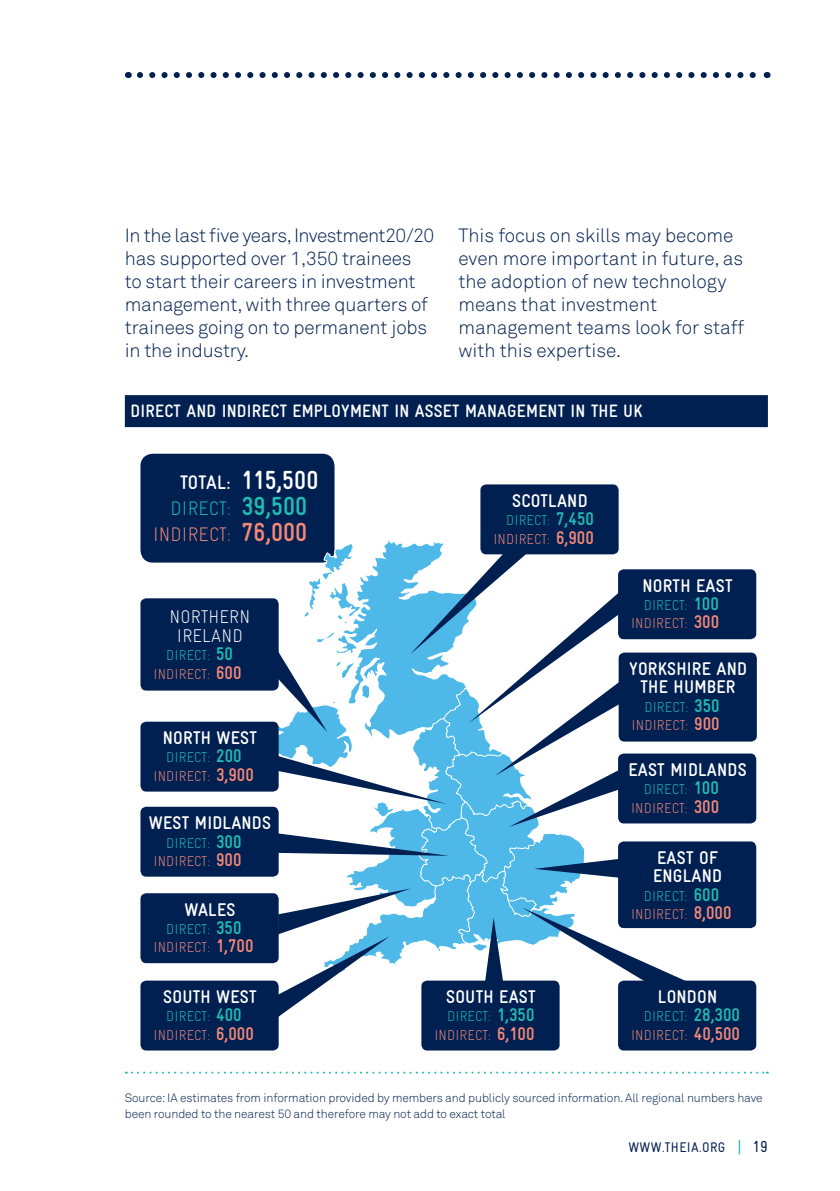
<style>
.page{position:relative;width:840px;height:1191px;background:#fff}
.page>*{position:absolute;margin:0;border:0;box-sizing:border-box;transform-origin:0 0}
.figurehead1line{font:700 26.2px "Gravur Condensed";color:#fff}
.figurehead1line-2{font:300 19.6px "Gravur Condensed";letter-spacing:.01em;color:#f48877}
.figurehead1line-3{font:300 19.6px "Gravur Condensed";letter-spacing:.01em;color:#22bcb3}
.t1{font:300 19px/23px "Akkurat Std";letter-spacing:-.01em;color:#002051}
.figurehead1line-4{font:700 18.4px/18.4px "Gravur Condensed";letter-spacing:.01em;color:#fff;text-align:center}
.figurehead1line-5{font:300 18.4px/18.4px "Gravur Condensed";letter-spacing:.01em;color:#fff;text-align:center}
.figurehead{font:700 18px "Gravur Condensed";letter-spacing:.01em;color:#fff}
.figurehead1line-6{font:300 14.4px "Gravur Condensed";letter-spacing:.01em;color:#f48877}
.figurehead1line-7{font:300 14.4px "Gravur Condensed";letter-spacing:.01em;color:#22bcb3}
.t2{font:14px "Gravur Condensed";letter-spacing:.03em;color:#002051}
.table_head{font:300 12px/16px "Akkurat Std";letter-spacing:-.01em;color:#002051}
.s1{font-size:19.6px}
.s2{font-weight:700;font-size:26.2px}
.s3{font-weight:700;font-size:18.4px}
.s4{font-size:16px;color:#22bcb3}
.s5{font-size:16px}
</style>
<div class="page">
<div style="left:125px;top:395px;width:642px;height:32px;background:#002051"></div>
<svg style="left:126px;top:1071px;width:641px;height:2px"></svg>
<div style="left:140px;top:454px;width:194px;height:108px;background:#002051;border-radius:12px"></div>
<div style="left:140px;top:598px;width:138px;height:92px;background:#002051;border-radius:6px"></div>
<div style="left:480px;top:484px;width:138px;height:70px;background:#002051;border-radius:6px"></div>
<div style="left:617px;top:569px;width:138px;height:70px;background:#002051;border-radius:6px"></div>
<div style="left:140px;top:721px;width:138px;height:70px;background:#002051;border-radius:6px"></div>
<div style="left:140px;top:806px;width:138px;height:70px;background:#002051;border-radius:6px"></div>
<div style="left:140px;top:893px;width:138px;height:70px;background:#002051;border-radius:6px"></div>
<div style="left:140px;top:980px;width:138px;height:70px;background:#002051;border-radius:6px"></div>
<div style="left:421px;top:980px;width:138px;height:70px;background:#002051;border-radius:6px"></div>
<div style="left:617px;top:980px;width:138px;height:70px;background:#002051;border-radius:6px"></div>
<div style="left:618px;top:652px;width:138px;height:89px;background:#002051;border-radius:6px"></div>
<div style="left:617px;top:753px;width:138px;height:70px;background:#002051;border-radius:6px"></div>
<div style="left:617px;top:841px;width:138px;height:87px;background:#002051;border-radius:6px"></div>
<svg style="left:265px;top:539px;width:424px;height:479px"></svg>
<svg style="left:140px;top:72px;width:616px;height:6px"></svg>
<p class="t1" style="left:125px;top:224px;width:311px">In the last five years, Investment20/20 has supported over 1,350 trainees<br>to start their careers in investment management, with three quarters of trainees going on to permanent jobs in the industry.</p>
<p class="t1" style="left:458px;top:224px;width:287px">This focus on skills may become even more important in future, as the adoption of new technology means that investment management teams look for staff with this expertise.</p>
<p class="figurehead" style="left:130px;top:401px;width:513px">DIRECT AND INDIRECT EMPLOYMENT IN ASSET MANAGEMENT IN THE UK</p>
<p class="figurehead1line" style="left:180px;top:465px;width:140px"><span class="s1">TOTAL:</span> 115,500</p>
<p class="figurehead1line-3" style="left:170px;top:497px;width:138px">DIRECT: <span class="s2">39,500</span></p>
<p class="figurehead1line-2" style="left:153px;top:523px;width:156px">INDIRECT: <span class="s2">76,000</span></p>
<p class="figurehead1line-5" style="left:169px;top:607px;width:82px">NORTHERN<br>IRELAND</p>
<p class="figurehead1line-7" style="left:166px;top:647px;width:68px">DIRECT: <span class="s3">50</span></p>
<p class="figurehead1line-6" style="left:153px;top:665px;width:89px">INDIRECT: <span class="s3">600</span></p>
<p class="figurehead1line-4" style="left:163px;top:728px;width:95px">NORTH WEST</p>
<p class="figurehead1line-7" style="left:166px;top:749px;width:77px">DIRECT: <span class="s3">200</span></p>
<p class="figurehead1line-6" style="left:153px;top:767px;width:102px">INDIRECT: <span class="s3">3,900</span></p>
<p class="figurehead1line-4" style="left:149px;top:814px;width:124px">WEST MIDLANDS</p>
<p class="figurehead1line-7" style="left:166px;top:834px;width:77px">DIRECT: <span class="s3">300</span></p>
<p class="figurehead1line-6" style="left:153px;top:852px;width:89px">INDIRECT: <span class="s3">900</span></p>
<p class="figurehead1line-4" style="left:184px;top:900px;width:52px">WALES</p>
<p class="figurehead1line-7" style="left:166px;top:920px;width:77px">DIRECT: <span class="s3">350</span></p>
<p class="figurehead1line-6" style="left:153px;top:939px;width:101px">INDIRECT: <span class="s3">1,700</span></p>
<p class="figurehead1line-4" style="left:163px;top:987px;width:95px">SOUTH WEST</p>
<p class="figurehead1line-7" style="left:166px;top:1008px;width:77px">DIRECT: <span class="s3">400</span></p>
<p class="figurehead1line-6" style="left:153px;top:1026px;width:102px">INDIRECT: <span class="s3">6,000</span></p>
<p class="figurehead1line-4" style="left:512px;top:491px;width:77px">SCOTLAND</p>
<p class="figurehead1line-7" style="left:506px;top:512px;width:89px">DIRECT: <span class="s3">7,450</span></p>
<p class="figurehead1line-6" style="left:493px;top:530px;width:102px">INDIRECT: <span class="s3">6,900</span></p>
<p class="figurehead1line-4" style="left:446px;top:987px;width:91px">SOUTH EAST</p>
<p class="figurehead1line-7" style="left:447px;top:1008px;width:89px">DIRECT: <span class="s3">1,350</span></p>
<p class="figurehead1line-6" style="left:434px;top:1026px;width:101px">INDIRECT: <span class="s3">6,100</span></p>
<p class="figurehead1line-4" style="left:642px;top:576px;width:91px">NORTH EAST</p>
<p class="figurehead1line-7" style="left:643px;top:597px;width:76px">DIRECT: <span class="s3">100</span></p>
<p class="figurehead1line-6" style="left:630px;top:615px;width:89px">INDIRECT: <span class="s3">300</span></p>
<p class="figurehead1line-4" style="left:628px;top:659px;width:119px">YORKSHIRE AND<br>THE HUMBER</p>
<p class="figurehead1line-7" style="left:644px;top:698px;width:77px">DIRECT: <span class="s3">350</span></p>
<p class="figurehead1line-6" style="left:631px;top:717px;width:89px">INDIRECT: <span class="s3">900</span></p>
<p class="figurehead1line-4" style="left:628px;top:760px;width:120px">EAST MIDLANDS</p>
<p class="figurehead1line-7" style="left:643px;top:781px;width:76px">DIRECT: <span class="s3">100</span></p>
<p class="figurehead1line-6" style="left:630px;top:799px;width:89px">INDIRECT: <span class="s3">300</span></p>
<p class="figurehead1line-4" style="left:652px;top:848px;width:70px;text-align:left">EAST OF<br>ENGLAND</p>
<p class="figurehead1line-7" style="left:643px;top:887px;width:77px">DIRECT: <span class="s3">600</span></p>
<p class="figurehead1line-6" style="left:630px;top:905px;width:102px">INDIRECT: <span class="s3">8,000</span></p>
<p class="figurehead1line-4" style="left:657px;top:987px;width:61px">LONDON</p>
<p class="figurehead1line-7" style="left:643px;top:1008px;width:98px">DIRECT: <span class="s3">28,300</span></p>
<p class="figurehead1line-6" style="left:630px;top:1026px;width:110px">INDIRECT: <span class="s3">40,500</span></p>
<p class="table_head" style="left:125px;top:1089px;width:639px">Source: IA estimates from information provided by members and publicly sourced information. All regional numbers have been rounded to the nearest 50 and therefore may not add to exact total</p>
<p class="t2" style="left:628px;top:1139px;width:141px">WWW.THEIA.ORG <span class="s4">|</span> <span class="s5">19</span></p>
</div>
